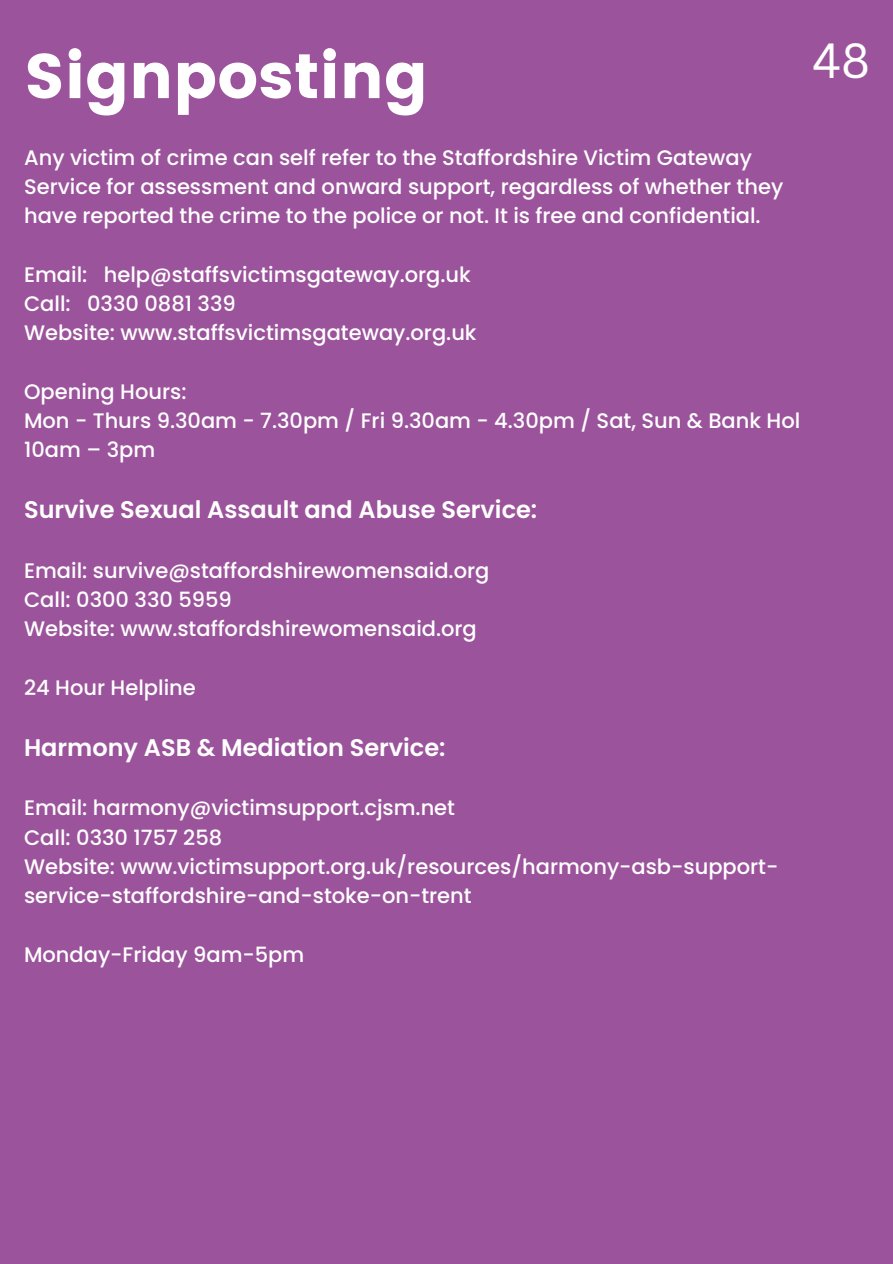
<style>
.page{position:relative;width:893px;height:1264px;background:#fff}
.page>*{position:absolute;margin:0;border:0;box-sizing:border-box;transform-origin:0 0}
.t1{font:63px "Poppins";color:#fff}
.t2{font:48px "Canva Sans";color:#fff}
.t3{font:600 24px "Poppins";color:#fff}
.t4{font:500 21px/29.2px "Poppins";color:#fff}
</style>
<div class="page">
<div style="left:0;top:0;width:892px;height:1263px;background:#9b549c"></div>
<h1 class="t1" style="left:24px;top:39px;width:405px">Signposting</h1>
<h2 class="t2" style="left:812px;top:27px;width:60px">48</h2>
<p class="t4" style="left:24px;top:143px;width:760px">Any victim of crime can self refer to the Staffordshire Victim Gateway<br>Service for assessment and onward support, regardless of whether they have reported the crime to the police or not. It is free and confidential.</p>
<p class="t4" style="left:24px;top:260px;width:454px">Email: help@staffsvictimsgateway.org.uk<br>Call: 0330 0881 339<br>Website: www.staffsvictimsgateway.org.uk</p>
<p class="t4" style="left:24px;top:377px;width:777px">Opening Hours:<br>Mon - Thurs 9.30am - 7.30pm / Fri 9.30am - 4.30pm / Sat, Sun &amp; Bank Hol<br>10am – 3pm</p>
<p class="t3" style="left:24px;top:493px;width:514px">Survive Sexual Assault and Abuse Service:</p>
<p class="t4" style="left:24px;top:556px;width:467px">Email: survive@staffordshirewomensaid.org<br>Call: 0300 330 5959<br>Website: www.staffordshirewomensaid.org</p>
<p class="t4" style="left:24px;top:673px;width:173px">24 Hour Helpline</p>
<p class="t3" style="left:24px;top:730px;width:423px">Harmony ASB &amp; Mediation Service:</p>
<p class="t4" style="left:24px;top:793px;width:755px">Email: harmony@victimsupport.cjsm.net<br>Call: 0330 1757 258<br>Website: www.victimsupport.org.uk/resources/harmony-asb-support&shy;service-staffordshire-and-stoke-on-trent</p>
<p class="t4" style="left:24px;top:939px;width:282px">Monday-Friday 9am-5pm</p>
</div>
